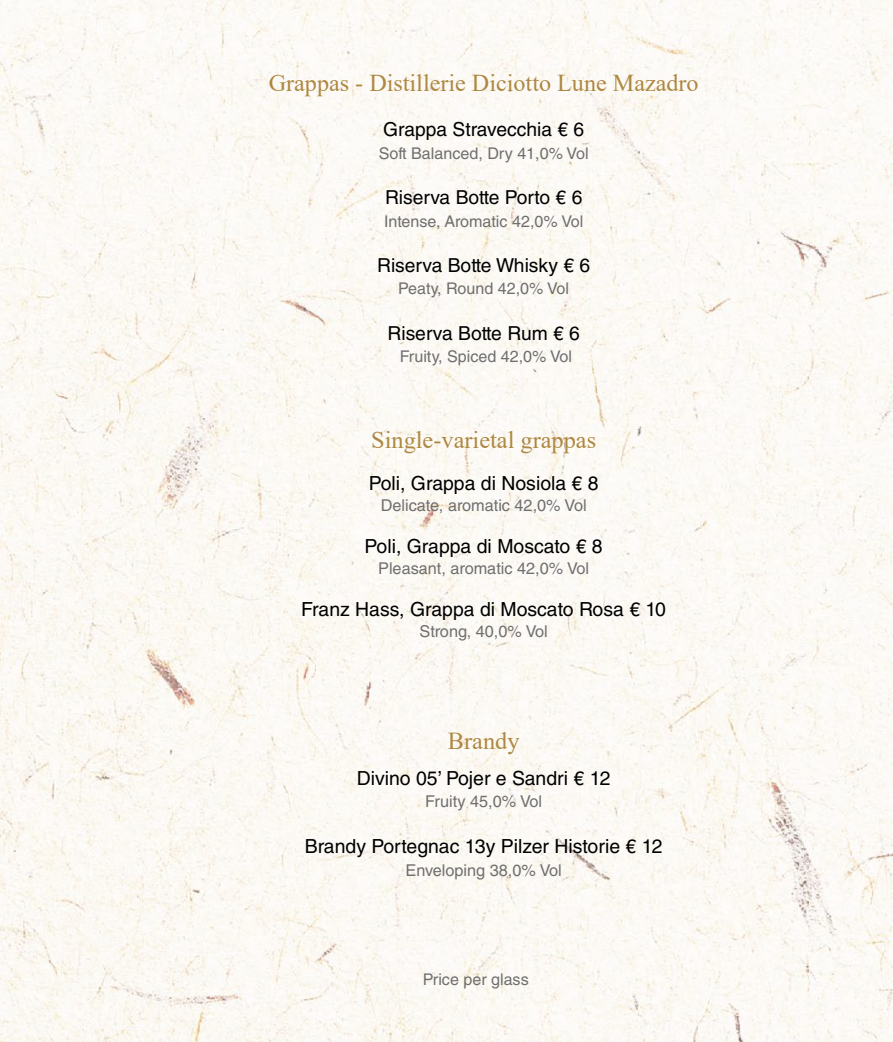
<style>
.page{position:relative;width:893px;height:1042px;background:#fff}
.page>*{position:absolute;margin:0;border:0;box-sizing:border-box;transform-origin:0 0}
.t1{font:24.32px "Times New Roman";color:#ae8841}
.t2{font:24.15px "Times New Roman";color:#ae8841}
.t3{font:19.43px "Helvetica LT Std";color:#000}
.t4{font:19.25px "Helvetica LT Std";color:#000}
.t5{font:16.28px "Helvetica LT Std";color:#706f6f}
.t6{font:16.1px "Helvetica LT Std";color:#706f6f}
</style>
<div class="page">
<img style="left:1px;top:0;width:892px;height:1042px">
<p class="t2" style="left:269px;top:66px;width:431px">Grappas - Distillerie Diciotto Lune Mazadro</p>
<p class="t4" style="left:383px;top:118px;width:202px">Grappa Stravecchia € 6</p>
<p class="t6" style="left:379px;top:144px;width:211px">Soft Balanced, Dry 41,0% Vol</p>
<p class="t4" style="left:385px;top:186px;width:199px">Riserva Botte Porto € 6</p>
<p class="t6" style="left:384px;top:212px;width:201px">Intense, Aromatic 42,0% Vol</p>
<p class="t4" style="left:377px;top:254px;width:215px">Riserva Botte Whisky € 6</p>
<p class="t6" style="left:398px;top:279px;width:172px">Peaty, Round 42,0% Vol</p>
<p class="t4" style="left:387px;top:322px;width:194px">Riserva Botte Rum € 6</p>
<p class="t6" style="left:400px;top:347px;width:174px">Fruity, Spiced 42,0% Vol</p>
<p class="t1" style="left:371px;top:422px;width:226px">Single-varietal grappas</p>
<p class="t3" style="left:369px;top:472px;width:231px">Poli, Grappa di Nosiola € 8</p>
<p class="t5" style="left:381px;top:495px;width:207px">Delicate, aromatic 42,0% Vol</p>
<p class="t3" style="left:365px;top:535px;width:240px">Poli, Grappa di Moscato € 8</p>
<p class="t5" style="left:378px;top:558px;width:213px">Pleasant, aromatic 42,0% Vol</p>
<p class="t3" style="left:301px;top:598px;width:366px">Franz Hass, Grappa di Moscato Rosa € 10</p>
<p class="t5" style="left:419px;top:621px;width:130px">Strong, 40,0% Vol</p>
<p class="t1" style="left:448px;top:723px;width:73px">Brandy</p>
<p class="t3" style="left:357px;top:766px;width:255px">Divino 05’ Pojer e Sandri € 12</p>
<p class="t5" style="left:425px;top:792px;width:119px">Fruity 45,0% Vol</p>
<p class="t3" style="left:305px;top:834px;width:359px">Brandy Portegnac 13y Pilzer Historie € 12</p>
<p class="t5" style="left:405px;top:860px;width:158px">Enveloping 38,0% Vol</p>
<p class="t6" style="left:423px;top:970px;width:107px">Price per glass</p>
</div>
